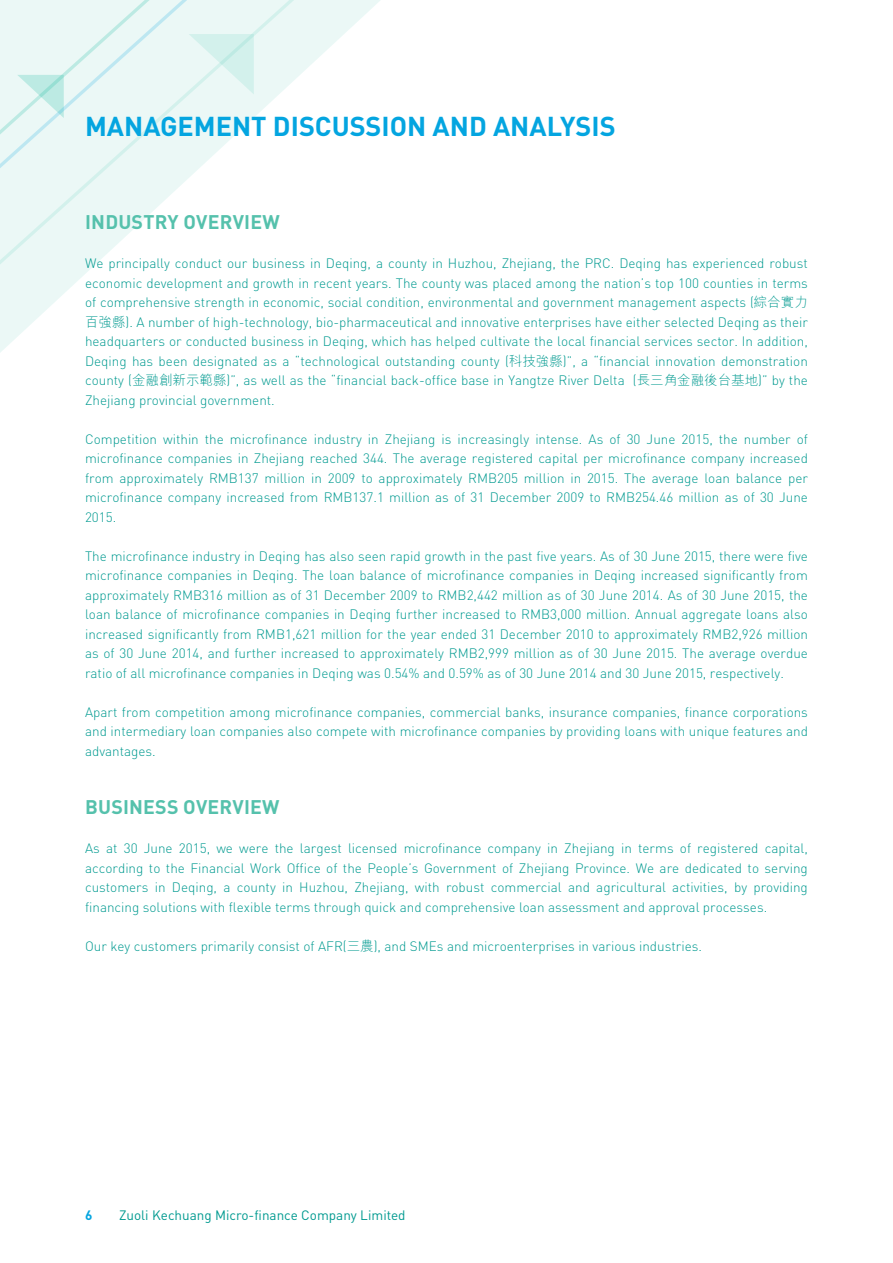
<style>
.page{position:relative;width:893px;height:1263px;background:#fff}
.page>*{position:absolute;margin:0;border:0;box-sizing:border-box;transform-origin:0 0}
.t1{font:700 27px "DIN Pro";color:#04a5e0}
.t2{font:700 19.5px "DIN Pro";letter-spacing:.01em;color:#55c1ac}
.t3{font:300 13.5px/19.5px "DIN Pro";color:#009a90;text-align:justify}
.t4{font:13.5px "DIN Pro";color:#009a90}
.t5{font:700 13.5px "DIN Pro";color:#04a5e0}
.s1{font-family:"M Hei HK"}
</style>
<div class="page">
<svg style="left:341px;top:0;width:39px;height:37px"></svg>
<svg style="left:234px;top:0;width:107px;height:136px;fill:#ebf8f6"></svg>
<svg style="left:197px;top:0;width:37px;height:170px;fill:#ebf8f6"></svg>
<svg style="left:0;top:0;width:197px;height:353px;fill:#ebf8f6"></svg>
<h1 class="t1" style="left:85px;top:108px;width:532px">MANAGEMENT DISCUSSION AND ANALYSIS</h1>
<h2 class="t2" style="left:85px;top:209px;width:196px">INDUSTRY OVERVIEW</h2>
<p class="t3" style="left:85px;top:253px;width:724px">We principally conduct our business in Deqing, a county in Huzhou, Zhejiang, the PRC. Deqing has experienced robust economic development and growth in recent years. The county was placed among the nation’s top 100 counties in terms of comprehensive strength in economic, social condition, environmental and government management aspects (<span class="s1">綜合實力百強縣</span>). A number of high-technology, bio-pharmaceutical and innovative enterprises have either selected Deqing as their headquarters or conducted business in Deqing, which has helped cultivate the local financial services sector. In addition, Deqing has been designated as a “technological outstanding county (<span class="s1">科技強縣</span>)”, a “financial innovation demonstration county (<span class="s1">金融創新示範縣</span>)”, as well as the “financial back-office base in Yangtze River Delta (<span class="s1">長三角金融後台基地</span>)” by the Zhejiang provincial government.</p>
<p class="t3" style="left:85px;top:429px;width:724px">Competition within the microfinance industry in Zhejiang is increasingly intense. As of 30 June 2015, the number of microfinance companies in Zhejiang reached 344. The average registered capital per microfinance company increased from approximately RMB137 million in 2009 to approximately RMB205 million in 2015. The average loan balance per microfinance company increased from RMB137.1 million as of 31 December 2009 to RMB254.46 million as of 30 June 2015.</p>
<p class="t3" style="left:85px;top:546px;width:724px">The microfinance industry in Deqing has also seen rapid growth in the past five years. As of 30 June 2015, there were five microfinance companies in Deqing. The loan balance of microfinance companies in Deqing increased significantly from approximately RMB316 million as of 31 December 2009 to RMB2,442 million as of 30 June 2014. As of 30 June 2015, the loan balance of microfinance companies in Deqing further increased to RMB3,000 million. Annual aggregate loans also increased significantly from RMB1,621 million for the year ended 31 December 2010 to approximately RMB2,926 million as of 30 June 2014, and further increased to approximately RMB2,999 million as of 30 June 2015. The average overdue ratio of all microfinance companies in Deqing was 0.54% and 0.59% as of 30 June 2014 and 30 June 2015, respectively.</p>
<p class="t3" style="left:85px;top:702px;width:724px">Apart from competition among microfinance companies, commercial banks, insurance companies, finance corporations and intermediary loan companies also compete with microfinance companies by providing loans with unique features and advantages.</p>
<h2 class="t2" style="left:85px;top:794px;width:196px">BUSINESS OVERVIEW</h2>
<p class="t3" style="left:85px;top:838px;width:724px">As at 30 June 2015, we were the largest licensed microfinance company in Zhejiang in terms of registered capital, according to the Financial Work Office of the People’s Government of Zhejiang Province. We are dedicated to serving customers in Deqing, a county in Huzhou, Zhejiang, with robust commercial and agricultural activities, by providing financing solutions with flexible terms through quick and comprehensive loan assessment and approval processes.</p>
<p class="t3" style="left:85px;top:936px;width:618px">Our key customers primarily consist of AFR(<span class="s1">三農</span>), and SMEs and microenterprises in various industries.</p>
<p class="t5" style="left:85px;top:1206px;width:9px">6</p>
<p class="t4" style="left:119px;top:1206px;width:288px">Zuoli Kechuang Micro-finance Company Limited</p>
</div>
